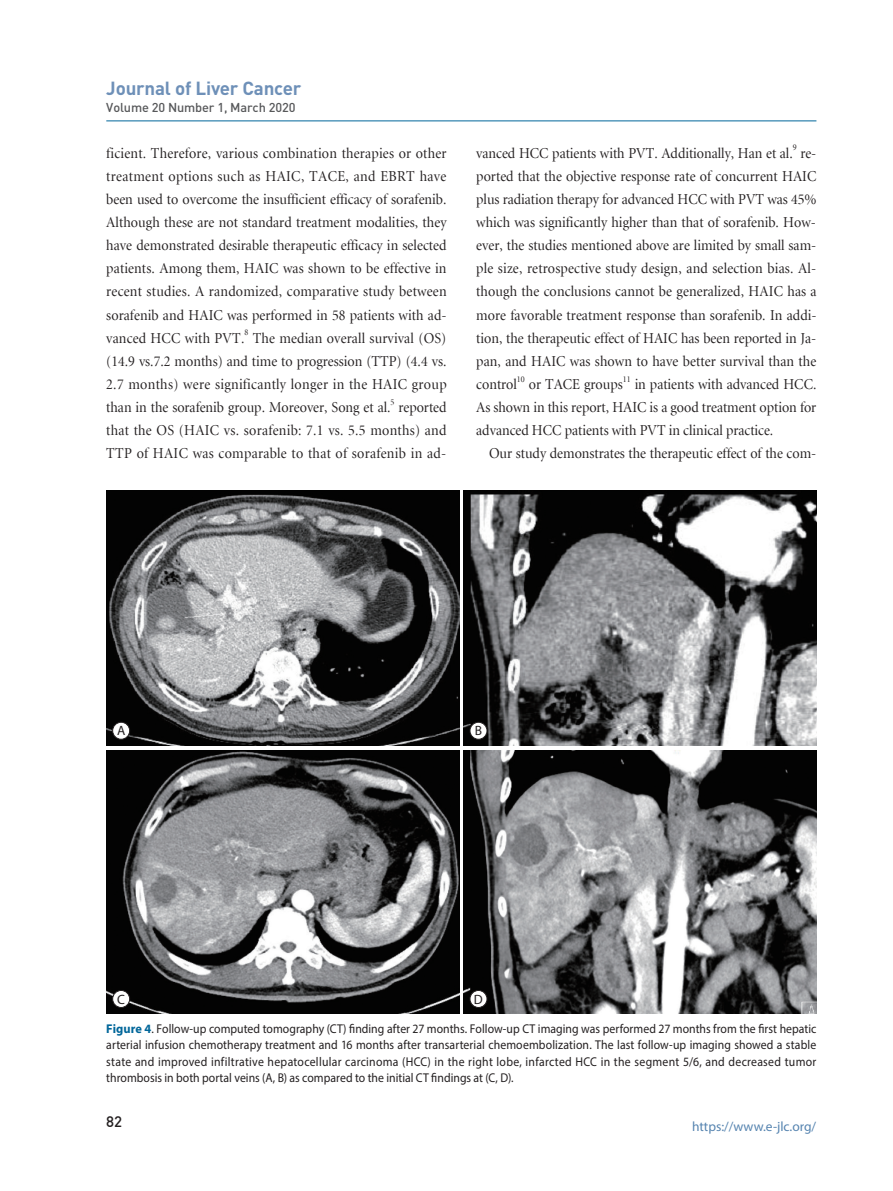
<style>
.page{position:relative;width:893px;height:1191px;background:#fff}
.page>*{position:absolute;margin:0;border:0;box-sizing:border-box;transform-origin:0 0}
.t1{font:700 18.75px "DIN Pro";letter-spacing:-.01em;color:#6e90b8}
.t2{font:15px/23.1px "Minion LT Display";color:#231f20;text-align:justify;scale:.95 1}
.t3{font:15px "Dinmed";color:#231f20}
.t4{font:13.5px "Myriad Pro";color:#5684b0}
.t5{font:13.5px "Myriad Pro";color:#231f20}
.t6{font:12.75px/16.5px "Myriad Pro";color:#231f20;text-align:justify;scale:.92 1}
.t7{font:500 12.75px "DIN Pro";letter-spacing:-.01em;color:#57585a}
.t8{font:8.7px "Minion LT Display";color:#231f20;scale:.95 1}
.s1{font-weight:700;color:#01669a}
</style>
<div class="page">
<hr style="left:106px;top:120px;width:710px;height:1px;background:#01669a">
<img style="left:106px;top:490px;width:353px;height:255px">
<img style="left:464px;top:490px;width:352px;height:255px">
<img style="left:106px;top:750px;width:353px;height:263px">
<img style="left:464px;top:750px;width:352px;height:263px">
<div style="left:113px;top:722px;width:17px;height:17px;background:#fff;border-radius:50%"></div>
<div style="left:112px;top:722px;width:18px;height:17px;border:1px solid #231f20;border-radius:50%"></div>
<div style="left:113px;top:990px;width:17px;height:17px;background:#fff;border-radius:50%"></div>
<div style="left:112px;top:990px;width:18px;height:17px;border:1px solid #231f20;border-radius:50%"></div>
<div style="left:470px;top:722px;width:17px;height:17px;background:#fff;border-radius:50%"></div>
<div style="left:470px;top:722px;width:17px;height:17px;border:1px solid #231f20;border-radius:50%"></div>
<div style="left:470px;top:990px;width:17px;height:17px;background:#fff;border-radius:50%"></div>
<div style="left:470px;top:990px;width:17px;height:17px;border:1px solid #231f20;border-radius:50%"></div>
<p class="t1" style="left:106px;top:75px;width:197px">Journal of Liver Cancer</p>
<p class="t7" style="left:106px;top:99px;width:191px">Volume 20 Number 1, March 2020</p>
<p class="t2" style="left:106px;top:142px;width:360px">ficient. Therefore, various combination therapies or other treatment options such as HAIC, TACE, and EBRT have been used to overcome the insufficient efficacy of sorafenib.<br>Although these are not standard treatment modalities, they have demonstrated desirable therapeutic efficacy in selected patients. Among them, HAIC was shown to be effective in recent studies. A randomized, comparative study between sorafenib and HAIC was performed in 58 patients with ad&shy;vanced HCC with PVT.</p>
<p class="t8" style="left:245px;top:328px;width:6px">8</p>
<p class="t2" style="left:106px;top:327px;width:360px;text-indent:147px">The median overall survival (OS) (14.9 vs.7.2 months) and time to progression (TTP) (4.4 vs.<br>2.7 months) were significantly longer in the HAIC group than in the sorafenib group. Moreover, Song et al.</p>
<p class="t8" style="left:391px;top:398px;width:6px">5</p>
<p class="t2" style="left:106px;top:396px;width:360px;text-indent:292px">reported that the OS (HAIC vs. sorafenib: 7.1 vs. 5.5 months) and TTP of HAIC was comparable to that of sorafenib in ad-</p>
<p class="t2" style="left:476px;top:142px;width:335px">vanced HCC patients with PVT. Additionally, Han et al.</p>
<p class="t8" style="left:793px;top:143px;width:6px">9</p>
<p class="t2" style="left:476px;top:142px;width:360px;text-indent:324px">re&shy;ported that the objective response rate of concurrent HAIC plus radiation therapy for advanced HCC with PVT was 45% which was significantly higher than that of sorafenib. How&shy;ever, the studies mentioned above are limited by small sam&shy;ple size, retrospective study design, and selection bias. Al&shy;though the conclusions cannot be generalized, HAIC has a more favorable treatment response than sorafenib. In addi&shy;tion, the therapeutic effect of HAIC has been reported in Ja&shy;pan, and HAIC was shown to have better survival than the control</p>
<p class="t8" style="left:623px;top:374px;width:10px">11</p>
<p class="t2" style="left:476px;top:373px;width:360px;text-indent:158px">in patients with advanced HCC.<br>As shown in this report, HAIC is a good treatment option for advanced HCC patients with PVT in clinical practice.</p>
<p class="t2" style="left:489px;top:442px;width:346px">Our study demonstrates the therapeutic effect of the com-</p>
<p class="t8" style="left:517px;top:374px;width:10px">10</p>
<p class="t2" style="left:529px;top:373px;width:100px">or TACE groups</p>
<p class="t5" style="left:117px;top:722px;width:10px">A</p>
<p class="t5" style="left:117px;top:990px;width:9px">C</p>
<p class="t5" style="left:475px;top:722px;width:9px">B</p>
<p class="t5" style="left:474px;top:990px;width:10px">D</p>
<p class="t6" style="left:106px;top:1019px;width:773px"><span class="s1">Figure 4</span>. Follow-up computed tomography (CT) finding after 27 months. Follow-up CT imaging was performed 27 months from the first hepatic arterial infusion chemotherapy treatment and 16 months after transarterial chemoembolization. The last follow-up imaging showed a stable state and improved infiltrative hepatocellular carcinoma (HCC) in the right lobe, infarcted HCC in the segment 5/6, and decreased tumor thrombosis in both portal veins (A, B) as compared to the initial CT findings at (C, D).</p>
<p class="t3" style="left:106px;top:1112px;width:17px">82</p>
<p class="t4" style="left:692px;top:1118px;width:126px">https://www.e-jlc.org/</p>
</div>
